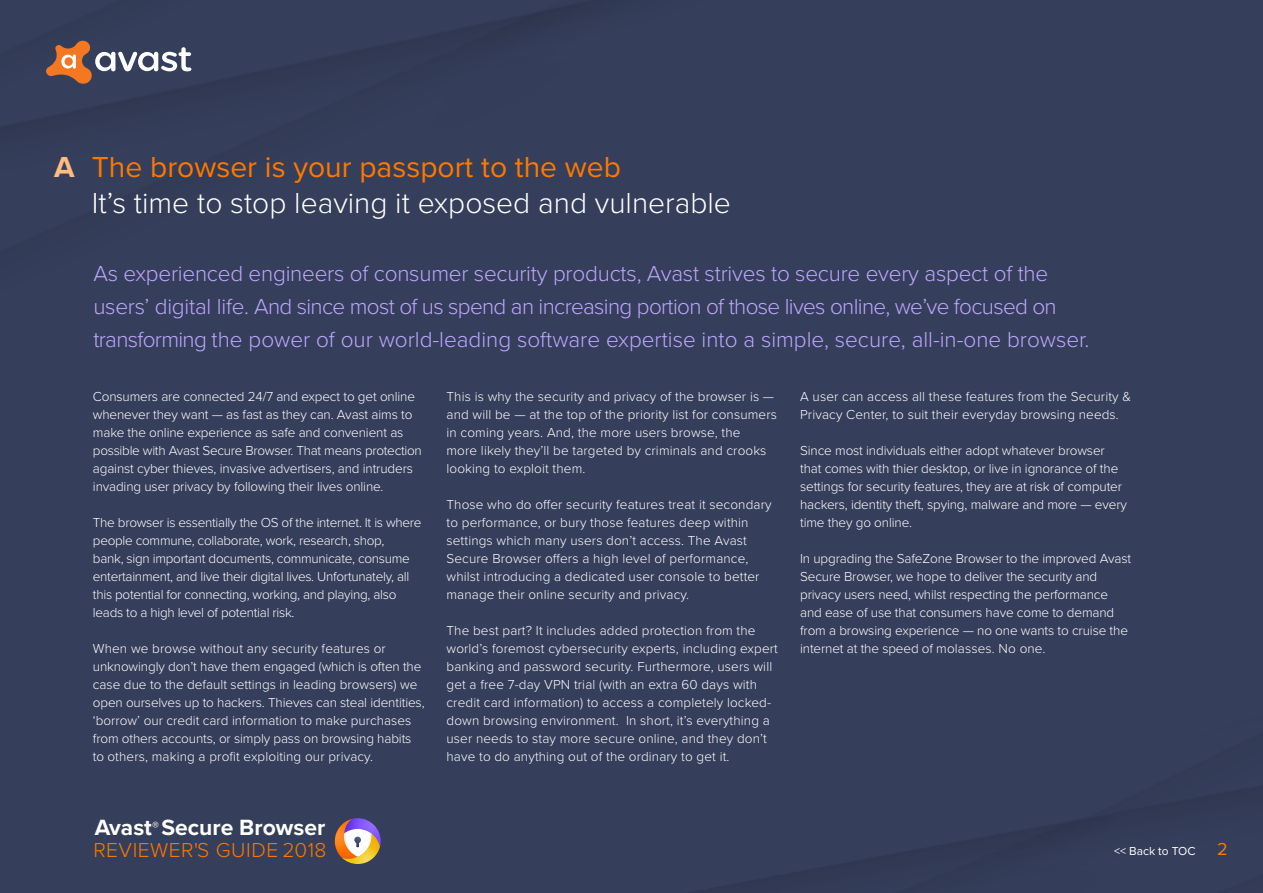
<style>
.page{position:relative;width:1263px;height:893px;background:#353e5a}
.page>*{position:absolute;margin:0;border:0;box-sizing:border-box;transform-origin:0 0}
.Front_-_Product_Titl{font:300 30px "Proxima Nova";color:#fff}
.Front_-_Product_Titl-2{font:30px "Proxima Nova";color:#ff7800}
.Front_-_Product_Titl-3{font:700 30px "Proxima Nova";color:#ffbb80}
.t1{font:700 22.95px "Proxima Nova";color:#fff}
.Front_-__Be_Yourself{font:300 22.5px/33px "Proxima Nova";letter-spacing:-.01em;color:#bea6ff}
.t2{font:300 20.85px "Proxima Nova";letter-spacing:.025em;color:#ff7800}
.t3{font:18px "Proxima Nova";color:#ff7800}
.Front_-__Be_Yourself-2{font:300 13.5px/18px "Proxima Nova";letter-spacing:-.01em;color:#fff}
.Front_-__Be_Yourself-3{font:300 13.5px/18px "Proxima Nova";letter-spacing:.01em;color:#fff}
.t4{font:12px "Proxima Nova";color:#fff}
</style>
<div class="page">
<svg style="left:46px;top:41px;width:145px;height:43px;background:#76686c"></svg>
<svg style="left:334px;top:818px;width:47px;height:46px"></svg>
<p class="Front_-_Product_Titl-3" style="left:54px;top:144px;width:22px">A</p>
<p class="Front_-_Product_Titl-2" style="left:92px;top:144px;width:531px">The browser is your passport to the web</p>
<p class="Front_-_Product_Titl" style="left:92px;top:180px;width:641px">It’s time to stop leaving it exposed and vulnerable</p>
<p class="Front_-__Be_Yourself" style="left:93px;top:256px;width:997px">As experienced engineers of consumer security products, Avast strives to secure every aspect of the users’ digital life. And since most of us spend an increasing portion of those lives online, we’ve focused on transforming the power of our world-leading software expertise into a simple, secure, all-in-one browser.</p>
<p class="Front_-__Be_Yourself-2" style="left:93px;top:386px;width:330px">Consumers are connected 24/7 and expect to get online whenever they want — as fast as they can. Avast aims to make the online experience as safe and convenient as possible with Avast Secure Browser. That means protection against cyber thieves, invasive advertisers, and intruders invading user privacy by following their lives online.</p>
<p class="Front_-__Be_Yourself-2" style="left:93px;top:512px;width:330px">The browser is essentially the OS of the internet. It is where people commune, collaborate, work, research, shop,<br>bank, sign important documents, communicate, consume entertainment, and live their digital lives. Unfortunately, all this potential for connecting, working, and playing, also leads to a high level of potential risk.</p>
<p class="Front_-__Be_Yourself-2" style="left:93px;top:638px;width:333px">When we browse without any security features or unknowingly don’t have them engaged (which is often the case due to the default settings in leading browsers) we open ourselves up to hackers. Thieves can steal identities, ‘borrow’ our credit card information to make purchases from others accounts, or simply pass on browsing habits to others, making a profit exploiting our privacy.</p>
<p class="Front_-__Be_Yourself-3" style="left:800px;top:386px;width:333px">A user can access all these features from the Security &amp;<br>Privacy Center, to suit their everyday browsing needs.</p>
<p class="Front_-__Be_Yourself-2" style="left:800px;top:440px;width:328px">Since most individuals either adopt whatever browser that comes with thier desktop, or live in ignorance of the settings for security features, they are at risk of computer hackers, identity theft, spying, malware and more — every time they go online.</p>
<p class="Front_-__Be_Yourself-2" style="left:800px;top:548px;width:332px">In upgrading the SafeZone Browser to the improved Avast Secure Browser, we hope to deliver the security and privacy users need, whilst respecting the performance and ease of use that consumers have come to demand from a browsing experience — no one wants to cruise the internet at the speed of molasses. No one.</p>
<p class="Front_-__Be_Yourself-3" style="left:446px;top:386px;width:332px">This is why the security and privacy of the browser is — and will be — at the top of the priority list for consumers in coming years. And, the more users browse, the<br>more likely they’ll be targeted by criminals and crooks looking to exploit them.</p>
<p class="Front_-__Be_Yourself-3" style="left:446px;top:494px;width:327px">Those who do offer security features treat it secondary to performance, or bury those features deep within settings which many users don’t access. The Avast Secure Browser offers a high level of performance, whilst introducing a dedicated user console to better manage their online security and privacy.</p>
<p class="Front_-__Be_Yourself-3" style="left:446px;top:620px;width:333px">The best part? It includes added protection from the world’s foremost cybersecurity experts, including expert banking and password security. Furthermore, users will get a free 7-day VPN trial (with an extra 60 days with credit card information) to access a completely locked&shy;down browsing environment. In short, it’s everything a user needs to stay more secure online, and they don’t have to do anything out of the ordinary to get it.</p>
<h2 class="t1" style="left:95px;top:810px;width:232px">Avast<sup>®</sup> Secure Browser</h2>
<h3 class="t2" style="left:93px;top:835px;width:235px">REVIEWER'S GUIDE 2018</h3>
<h3 class="t3" style="left:1217px;top:836px;width:12px">2</h3>
<p class="t4" style="left:1114px;top:842px;width:83px">&lt;&lt; Back to TOC</p>
</div>
